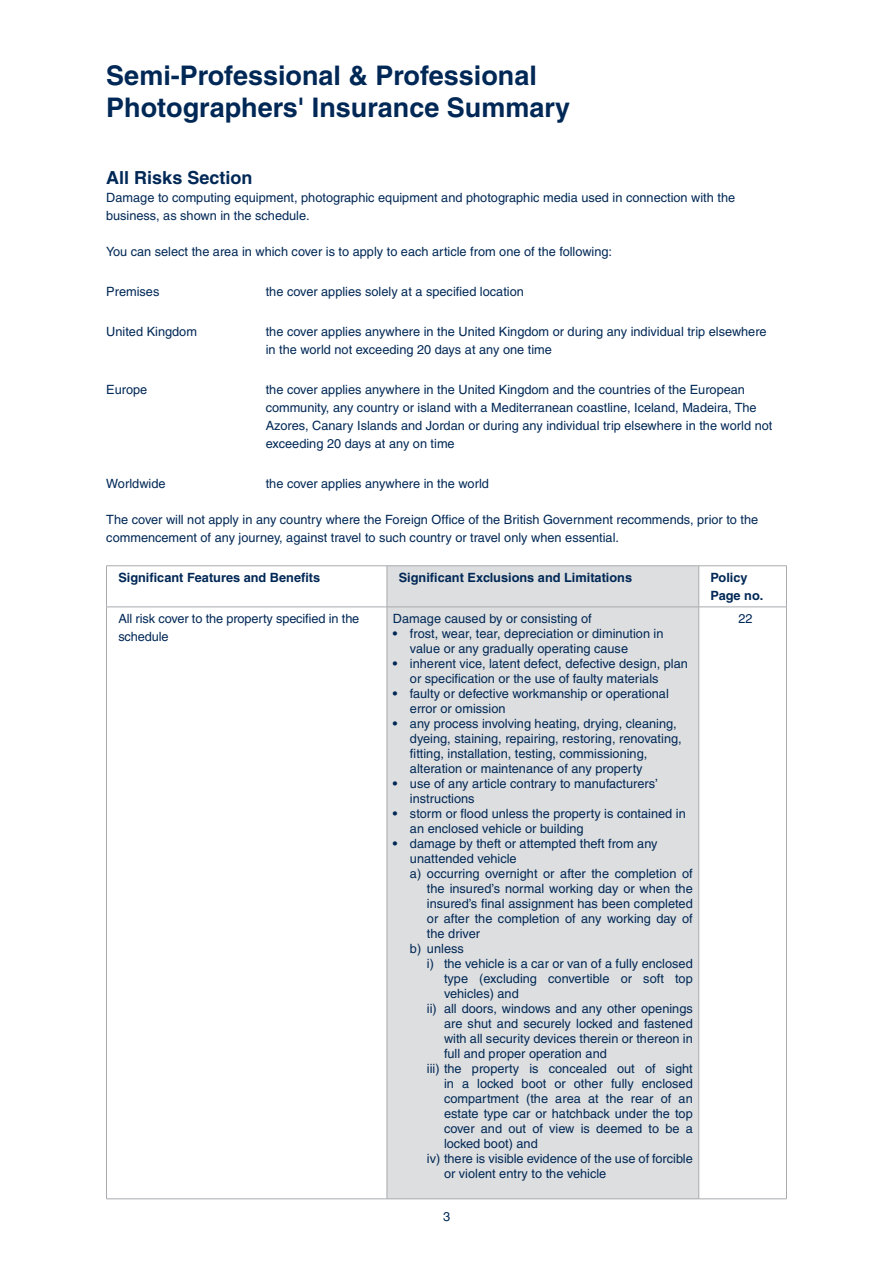
<style>
.page{position:relative;width:893px;height:1263px;background:#fff}
.page>*{position:absolute;margin:0;border:0;box-sizing:border-box;transform-origin:0 0}
.t1{font:700 27px/32.4px "Helvetica";color:#002856}
.t2{font:700 18px "Helvetica";color:#002856}
.t3{font:12.75px/15px "Helvetica";color:#002856}
.t4{font:700 12.75px/18px "Helvetica";color:#002856}
.s1{font-weight:700}
</style>
<div class="page">
<div style="left:388px;top:566px;width:310px;height:632px;background:#dddedf"></div>
<hr style="left:106px;top:565px;width:281px;height:1px;background:#a8aaad">
<hr style="left:387px;top:565px;width:312px;height:1px;background:#a8aaad">
<hr style="left:699px;top:565px;width:88px;height:1px;background:#a8aaad">
<hr style="left:106px;top:607px;width:281px;height:1px;background:#a8aaad">
<hr style="left:387px;top:607px;width:312px;height:1px;background:#a8aaad">
<hr style="left:699px;top:607px;width:88px;height:1px;background:#a8aaad">
<hr style="left:106px;top:1198px;width:281px;height:1px;background:#a8aaad">
<hr style="left:387px;top:1198px;width:312px;height:1px;background:#a8aaad">
<hr style="left:699px;top:1198px;width:88px;height:1px;background:#a8aaad">
<hr style="left:106px;top:566px;width:1px;height:41px;background:#a8aaad">
<hr style="left:106px;top:607px;width:1px;height:592px;background:#a8aaad">
<hr style="left:387px;top:566px;width:1px;height:41px;background:#a8aaad">
<hr style="left:698px;top:566px;width:1px;height:41px;background:#a8aaad">
<hr style="left:786px;top:566px;width:1px;height:41px;background:#a8aaad">
<hr style="left:387px;top:607px;width:1px;height:592px;background:#a8aaad">
<hr style="left:698px;top:607px;width:1px;height:592px;background:#a8aaad">
<hr style="left:786px;top:607px;width:1px;height:592px;background:#a8aaad">
<h1 class="t1" style="left:106px;top:58px;width:465px">Semi-Professional &amp; Professional<br>Photographers' Insurance Summary</h1>
<h2 class="t2" style="left:106px;top:167px;width:148px">All Risks Section</h2>
<p class="t3" style="left:106px;top:188px;width:630px;line-height:18px">Damage to computing equipment, photographic equipment and photographic media used in connection with the business, as shown in the schedule.</p>
<p class="t3" style="left:106px;top:244px;width:507px">You can select the area in which cover is to apply to each article from one of the following:</p>
<p class="t3" style="left:106px;top:284px;width:55px">Premises</p>
<p class="t3" style="left:266px;top:284px;width:260px">the cover applies solely at a specified location</p>
<p class="t3" style="left:106px;top:324px;width:92px">United Kingdom</p>
<p class="t3" style="left:266px;top:322px;width:502px;line-height:18px">the cover applies anywhere in the United Kingdom or during any individual trip elsewhere in the world not exceeding 20 days at any one time</p>
<p class="t3" style="left:106px;top:382px;width:43px">Europe</p>
<p class="t3" style="left:266px;top:380px;width:508px;line-height:18px">the cover applies anywhere in the United Kingdom and the countries of the European community, any country or island with a Mediterranean coastline, Iceland, Madeira, The Azores, Canary Islands and Jordan or during any individual trip elsewhere in the world not exceeding 20 days at any on time</p>
<p class="t3" style="left:106px;top:476px;width:61px">Worldwide</p>
<p class="t3" style="left:266px;top:476px;width:225px">the cover applies anywhere in the world</p>
<p class="t3" style="left:106px;top:510px;width:653px;line-height:18px">The cover will not apply in any country where the Foreign Office of the British Government recommends, prior to the commencement of any journey, against travel to such country or travel only when essential.</p>
<p class="t4" style="left:118px;top:568px;width:203px">Significant Features and Benefits</p>
<p class="t4" style="left:399px;top:568px;width:235px">Significant Exclusions and Limitations</p>
<p class="t4" style="left:711px;top:568px;width:54px">Policy<br>Page no.</p>
<p class="t3" style="left:118px;top:609px;width:243px;line-height:18px">All risk cover to the property specified in the schedule</p>
<p class="t3" style="left:393px;top:611px;width:200px">Damage caused by or consisting of</p>
<p class="t3" style="left:738px;top:610px;width:16px">22</p>
<p class="t3" style="left:410px;top:626px;width:255px;text-indent:-17px"><span class="s1">•</span> frost, wear, tear, depreciation or diminution in value or any gradually operating cause</p>
<p class="t3" style="left:410px;top:656px;width:279px;text-indent:-17px"><span class="s1">•</span> inherent vice, latent defect, defective design, plan or specification or the use of faulty materials</p>
<p class="t3" style="left:410px;top:686px;width:260px;text-indent:-17px"><span class="s1">•</span> faulty or defective workmanship or operational error or omission</p>
<p class="t3" style="left:410px;top:716px;width:273px;text-indent:-17px"><span class="s1">•</span> any process involving heating, drying, cleaning, dyeing, staining, repairing, restoring, renovating, fitting, installation, testing, commissioning, alteration or maintenance of any property</p>
<p class="t3" style="left:410px;top:776px;width:250px;text-indent:-17px"><span class="s1">•</span> use of any article contrary to manufacturers’ instructions</p>
<p class="t3" style="left:410px;top:806px;width:277px;text-indent:-17px"><span class="s1">•</span> storm or flood unless the property is contained in an enclosed vehicle or building</p>
<p class="t3" style="left:393px;top:836px;width:266px"><span class="s1">•</span> damage by theft or attempted theft from any</p>
<p class="t3" style="left:410px;top:851px;width:108px">unattended vehicle</p>
<p class="t3" style="left:410px;top:866px;width:284px">a) occurring overnight or after the completion of</p>
<p class="t3" style="left:427px;top:881px;width:267px">the insured’s normal working day or when the</p>
<p class="t3" style="left:427px;top:896px;width:267px">insured’s final assignment has been completed</p>
<p class="t3" style="left:427px;top:911px;width:267px">or after the completion of any working day of</p>
<p class="t3" style="left:427px;top:926px;width:55px">the driver</p>
<p class="t3" style="left:410px;top:941px;width:55px">b) unless</p>
<p class="t3" style="left:427px;top:956px;width:267px">i) the vehicle is a car or van of a fully enclosed</p>
<p class="t3" style="left:444px;top:971px;width:250px">type (excluding convertible or soft top</p>
<p class="t3" style="left:444px;top:986px;width:76px">vehicles) and</p>
<p class="t3" style="left:427px;top:1001px;width:267px">ii) all doors, windows and any other openings</p>
<p class="t3" style="left:444px;top:1016px;width:250px">are shut and securely locked and fastened</p>
<p class="t3" style="left:444px;top:1031px;width:250px">with all security devices therein or thereon in</p>
<p class="t3" style="left:444px;top:1046px;width:164px">full and proper operation and</p>
<p class="t3" style="left:427px;top:1061px;width:267px">iii) the property is concealed out of sight</p>
<p class="t3" style="left:444px;top:1076px;width:250px">in a locked boot or other fully enclosed</p>
<p class="t3" style="left:444px;top:1091px;width:250px">compartment (the area at the rear of an</p>
<p class="t3" style="left:444px;top:1105px;width:250px">estate type car or hatchback under the top</p>
<p class="t3" style="left:444px;top:1120px;width:250px">cover and out of view is deemed to be a</p>
<p class="t3" style="left:444px;top:1135px;width:95px">locked boot) and</p>
<p class="t3" style="left:427px;top:1150px;width:267px">iv) there is visible evidence of the use of forcible</p>
<p class="t3" style="left:444px;top:1165px;width:164px">or violent entry to the vehicle</p>
<p class="t3" style="left:443px;top:1209px;width:9px">3</p>
</div>
